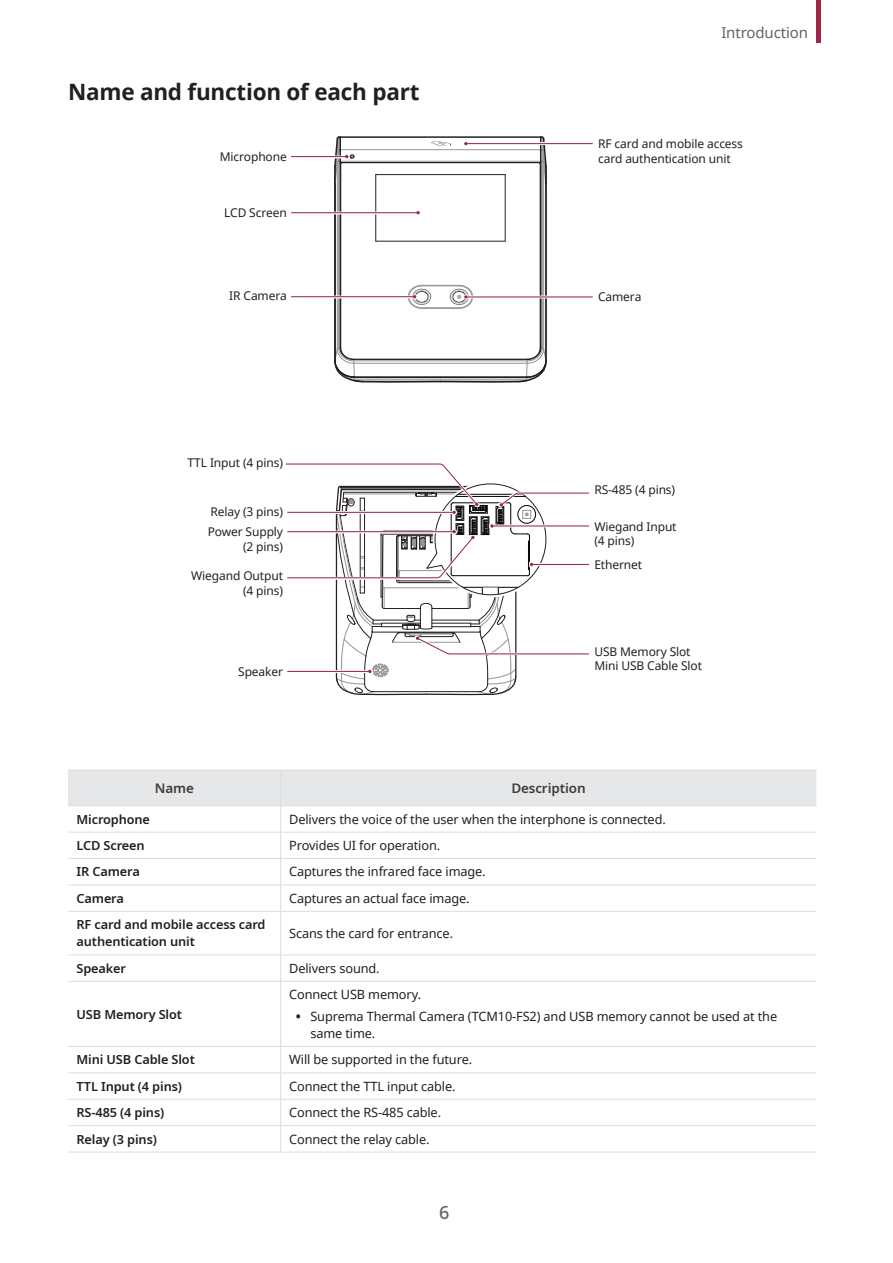
<style>
.page{position:relative;width:893px;height:1263px;background:#fff}
.page>*{position:absolute;margin:0;border:0;box-sizing:border-box;transform-origin:0 0}
.t1{font:700 22.5px "Noto Sans";letter-spacing:-.01em;color:#231f20}
.t2{font:500 18px "Noto Sans";color:#636366}
.t3{font:15px "Noto Sans";letter-spacing:-.01em;color:#636366}
.t4{font:600 13.5px "Noto Sans";letter-spacing:-.01em;color:#3e3e3f}
.t5{font:12.75px/17.2px "Noto Sans";letter-spacing:-.01em;color:#231f20}
.t6{font:600 12.75px/17.2px "Noto Sans";letter-spacing:-.01em;color:#231f20}
.t7{font:12px/14.4px "Noto Sans";letter-spacing:-.01em;color:#231f20}
.s1{font-weight:500;font-size:15.3px}
</style>
<div class="page">
<div style="left:816px;top:0;width:5px;height:43px;background:#9c2949"></div>
<hr style="left:338px;top:137px;width:1px;height:211px;background:#939598">
<hr style="left:337px;top:163px;width:1px;height:186px;background:#939598">
<hr style="left:340px;top:161px;width:200px;height:1px;background:#939598">
<hr style="left:340px;top:149px;width:200px;height:1px;background:#939598">
<hr style="left:342px;top:162px;width:197px;height:1px;background:#231f20">
<hr style="left:340px;top:136px;width:200px;height:2px;background:#231f20">
<hr style="left:540px;top:163px;width:1px;height:186px;background:#231f20">
<hr style="left:541px;top:161px;width:1px;height:187px;background:#231f20">
<hr style="left:542px;top:137px;width:1px;height:211px;background:#939598">
<hr style="left:543px;top:163px;width:1px;height:186px;background:#939598">
<hr style="left:545px;top:166px;width:2px;height:195px;background:#231f20">
<svg style="left:538px;top:136px;width:9px;height:49px"></svg>
<hr style="left:375px;top:175px;width:1px;height:66px;background:#231f20">
<hr style="left:422px;top:308px;width:37px;height:1px;background:#939598">
<hr style="left:422px;top:307px;width:37px;height:1px;background:#939598">
<hr style="left:422px;top:286px;width:37px;height:1px;background:#939598">
<hr style="left:422px;top:285px;width:37px;height:1px;background:#939598">
<hr style="left:376px;top:241px;width:129px;height:1px;background:#231f20">
<hr style="left:376px;top:174px;width:129px;height:1px;background:#231f20">
<hr style="left:505px;top:175px;width:1px;height:66px;background:#231f20">
<svg style="left:431px;top:141px;width:20px;height:5px"></svg>
<hr style="left:340px;top:164px;width:1px;height:184px;background:#231f20">
<svg style="left:334px;top:347px;width:213px;height:36px"></svg>
<hr style="left:334px;top:166px;width:2px;height:195px;background:#231f20">
<hr style="left:354px;top:363px;width:173px;height:1px;background:#939598">
<hr style="left:354px;top:361px;width:173px;height:1px;background:#939598">
<svg style="left:68px;top:771px;width:748px;height:140px"></svg>
<hr style="left:68px;top:911px;width:213px;height:1px;background:#dcdddf">
<hr style="left:281px;top:911px;width:535px;height:1px;background:#dcdddf">
<hr style="left:280px;top:912px;width:1px;height:42px;background:#dcdddf">
<hr style="left:68px;top:954px;width:213px;height:1px;background:#dcdddf">
<hr style="left:281px;top:954px;width:535px;height:1px;background:#dcdddf">
<svg style="left:280px;top:955px;width:1px;height:26px"></svg>
<hr style="left:68px;top:981px;width:213px;height:1px;background:#dcdddf">
<hr style="left:281px;top:981px;width:535px;height:1px;background:#dcdddf">
<hr style="left:280px;top:982px;width:1px;height:64px;background:#dcdddf">
<hr style="left:68px;top:1046px;width:213px;height:1px;background:#dcdddf">
<hr style="left:281px;top:1046px;width:535px;height:1px;background:#dcdddf">
<hr style="left:68px;top:1072px;width:213px;height:1px;background:#dcdddf">
<hr style="left:281px;top:1072px;width:535px;height:1px;background:#dcdddf">
<hr style="left:68px;top:1099px;width:213px;height:1px;background:#dcdddf">
<hr style="left:281px;top:1099px;width:535px;height:1px;background:#dcdddf">
<hr style="left:68px;top:1125px;width:213px;height:1px;background:#dcdddf">
<hr style="left:281px;top:1125px;width:535px;height:1px;background:#dcdddf">
<svg style="left:280px;top:1047px;width:1px;height:105px"></svg>
<hr style="left:68px;top:770px;width:213px;height:1px;background:#dcdddf">
<hr style="left:281px;top:770px;width:535px;height:1px;background:#dcdddf">
<hr style="left:280px;top:770px;width:1px;height:35px;background:#dcdddf">
<hr style="left:68px;top:805px;width:213px;height:1px;background:#dcdddf">
<hr style="left:281px;top:805px;width:535px;height:1px;background:#dcdddf">
<hr style="left:68px;top:1152px;width:213px;height:1px;background:#dcdddf">
<hr style="left:281px;top:1152px;width:535px;height:1px;background:#dcdddf">
<svg style="left:465px;top:141px;width:128px;height:5px"></svg>
<hr style="left:466px;top:143px;width:127px;height:1px;background:#9c2949">
<svg style="left:473px;top:294px;width:120px;height:6px"></svg>
<hr style="left:466px;top:296px;width:127px;height:1px;background:#9c2949">
<svg style="left:449px;top:284px;width:24px;height:25px"></svg>
<svg style="left:291px;top:210px;width:128px;height:5px"></svg>
<hr style="left:291px;top:212px;width:127px;height:1px;background:#9c2949">
<svg style="left:291px;top:294px;width:116px;height:5px"></svg>
<hr style="left:291px;top:296px;width:124px;height:1px;background:#9c2949">
<svg style="left:407px;top:284px;width:25px;height:25px"></svg>
<svg style="left:291px;top:157px;width:43px;height:1px"></svg>
<hr style="left:291px;top:156px;width:56px;height:1px;background:#9c2949">
<svg style="left:334px;top:136px;width:20px;height:49px"></svg>
<svg style="left:285px;top:463px;width:305px;height:232px"></svg>
<h1 class="t1" style="left:68px;top:83px;width:353px">Name and function of each part</h1>
<p class="t7" style="left:220px;top:151px;width:68px">Microphone</p>
<p class="t7" style="left:224px;top:206px;width:64px">LCD Screen</p>
<p class="t7" style="left:229px;top:290px;width:59px">IR Camera</p>
<p class="t3" style="left:721px;top:27px;width:88px">Introduction</p>
<p class="t7" style="left:598px;top:138px;width:146px">RF card and mobile access card authentication unit</p>
<p class="t7" style="left:598px;top:291px;width:45px">Camera</p>
<p class="t7" style="left:188px;top:456px;width:97px">TTL Input (4 pins)</p>
<p class="t7" style="left:210px;top:506px;width:74px">Relay (3 pins)</p>
<p class="t7" style="left:208px;top:526px;width:77px;text-align:right">Power Supply (2 pins)</p>
<p class="t7" style="left:191px;top:570px;width:93px;text-align:right">Wiegand Output (4 pins)</p>
<p class="t7" style="left:238px;top:666px;width:46px">Speaker</p>
<p class="t7" style="left:594px;top:483px;width:82px">RS-485 (4 pins)</p>
<p class="t7" style="left:594px;top:521px;width:84px">Wiegand Input (4 pins)</p>
<p class="t7" style="left:594px;top:559px;width:49px">Ethernet</p>
<p class="t7" style="left:594px;top:645px;width:109px">USB Memory Slot<br>Mini USB Cable Slot</p>
<p class="t4" style="left:155px;top:783px;width:41px">Name</p>
<p class="t4" style="left:511px;top:783px;width:76px">Description</p>
<p class="t6" style="left:77px;top:812px;width:75px">Microphone</p>
<p class="t5" style="left:289px;top:812px;width:378px">Delivers the voice of the user when the interphone is connected.</p>
<p class="t6" style="left:77px;top:838px;width:70px">LCD Screen</p>
<p class="t5" style="left:289px;top:838px;width:153px">Provides UI for operation.</p>
<p class="t6" style="left:77px;top:864px;width:65px">IR Camera</p>
<p class="t5" style="left:289px;top:864px;width:198px">Captures the infrared face image.</p>
<p class="t6" style="left:77px;top:891px;width:49px">Camera</p>
<p class="t5" style="left:289px;top:891px;width:182px">Captures an actual face image.</p>
<p class="t6" style="left:77px;top:917px;width:191px">RF card and mobile access card authentication unit</p>
<p class="t5" style="left:289px;top:926px;width:165px">Scans the card for entrance.</p>
<p class="t6" style="left:77px;top:961px;width:51px">Speaker</p>
<p class="t5" style="left:289px;top:961px;width:92px">Delivers sound.</p>
<p class="t6" style="left:77px;top:1007px;width:107px">USB Memory Slot</p>
<p class="t5" style="left:289px;top:987px;width:134px">Connect USB memory.</p>
<p class="t5" style="left:310px;top:1009px;width:468px;text-indent:-15px"><span class="s1">•</span> Suprema Thermal Camera (TCM10-FS2) and USB memory cannot be used at the same time.</p>
<p class="t6" style="left:77px;top:1052px;width:120px">Mini USB Cable Slot</p>
<p class="t5" style="left:289px;top:1052px;width:185px">Will be supported in the future.</p>
<p class="t6" style="left:77px;top:1079px;width:107px">TTL Input (4 pins)</p>
<p class="t5" style="left:289px;top:1079px;width:168px">Connect the TTL input cable.</p>
<p class="t6" style="left:77px;top:1105px;width:89px">RS-485 (4 pins)</p>
<p class="t5" style="left:289px;top:1105px;width:153px">Connect the RS-485 cable.</p>
<p class="t6" style="left:77px;top:1131px;width:82px">Relay (3 pins)</p>
<p class="t5" style="left:289px;top:1131px;width:142px">Connect the relay cable.</p>
<h2 class="t2" style="left:439px;top:1205px;width:12px">6</h2>
</div>
